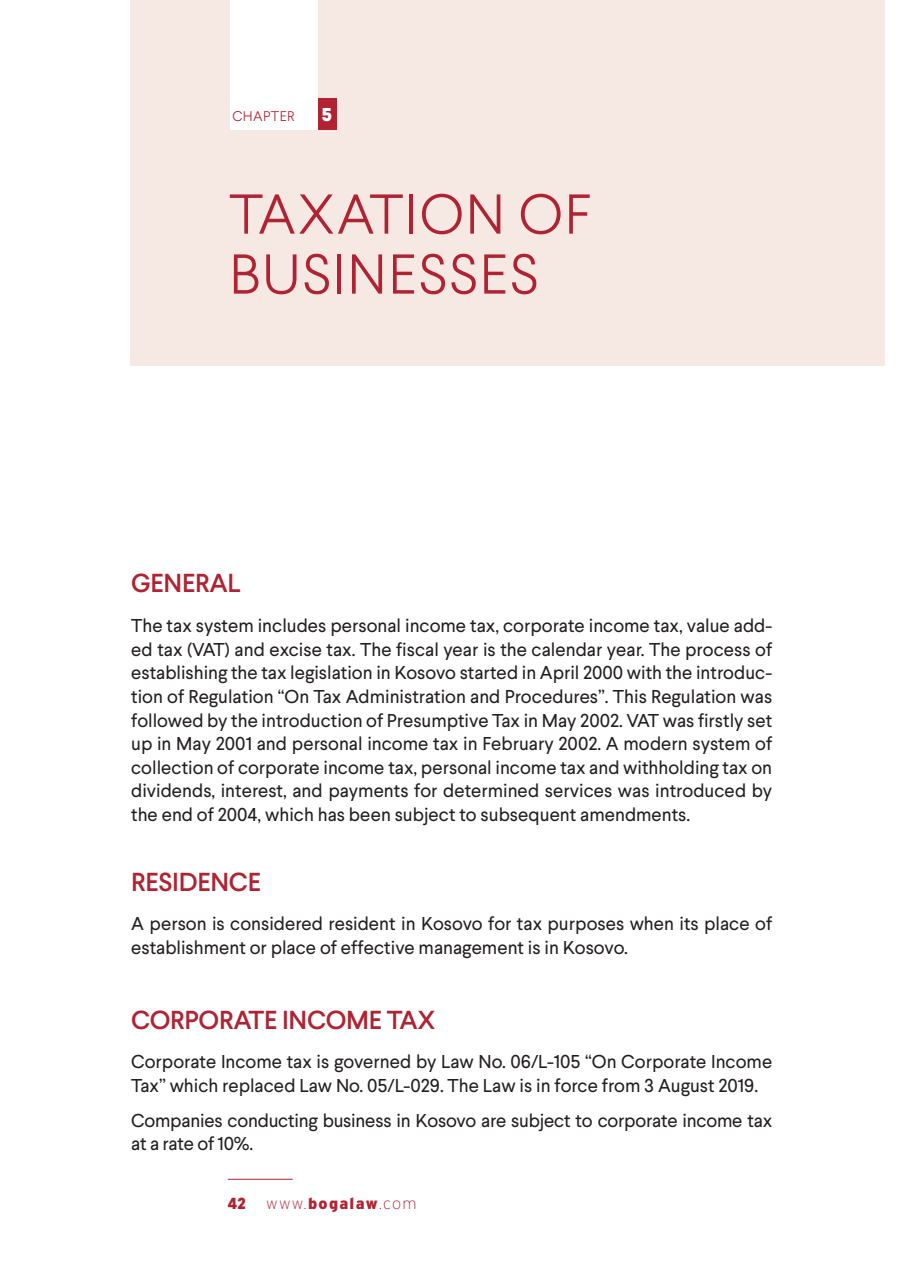
<style>
.page{position:relative;width:902px;height:1287px;background:#fff}
.page>*{position:absolute;margin:0;border:0;box-sizing:border-box;transform-origin:0 0}
.t1{font:300 56px/60px "Larsseit";letter-spacing:.03em;color:#af2332}
.t2{font:500 26px "Larsseit";letter-spacing:-.01em;color:#af2332}
.t3{font:18.6px/23.6px "Larsseit";color:#231f20}
.t4{font:800 18.6px "Larsseit";color:#fff}
.t5{font:200 16px "Interstate";letter-spacing:.08em;color:#af2332}
.t6{font:800 16px "Larsseit";color:#af2332}
.t7{font:300 14px "Larsseit";letter-spacing:.03em;color:#af2332}
.s1{font-family:"Interstate Mono";font-weight:900}
</style>
<div class="page">
<hr style="left:228px;top:1179px;width:65px;height:1px;background:#af2332">
<div style="left:130px;top:0;width:754px;height:366px;background:#f6e9e4"></div>
<div style="left:317px;top:98px;width:19px;height:32px;background:#af2332"></div>
<div style="left:229px;top:0;width:88px;height:130px;background:#fff"></div>
<p class="t7" style="left:232px;top:108px;width:64px">CHAPTER</p>
<p class="t4" style="left:322px;top:103px;width:12px">5</p>
<h1 class="t1" style="left:229px;top:184px;width:363px">TAXATION OF<br>BUSINESSES</h1>
<h2 class="t2" style="left:131px;top:567px;width:111px">GENERAL</h2>
<p class="t3" style="left:131px;top:614px;width:642px;text-align:justify">The tax system includes personal income tax, corporate income tax, value add&shy;ed tax (VAT) and excise tax. The fiscal year is the calendar year. The process of establishing the tax legislation in Kosovo started in April 2000 with the introduc&shy;tion of Regulation “On Tax Administration and Procedures”. This Regulation was followed by the introduction of Presumptive Tax in May 2002. VAT was firstly set up in May 2001 and personal income tax in February 2002. A modern system of collection of corporate income tax, personal income tax and withholding tax on dividends, interest, and payments for determined services was introduced by the end of 2004, which has been subject to subsequent amendments.</p>
<h2 class="t2" style="left:131px;top:865px;width:131px">RESIDENCE</h2>
<p class="t3" style="left:131px;top:912px;width:642px">A person is considered resident in Kosovo for tax purposes when its place of establishment or place of effective management is in Kosovo.</p>
<h2 class="t2" style="left:131px;top:1003px;width:306px">CORPORATE INCOME TAX</h2>
<p class="t3" style="left:131px;top:1050px;width:642px">Corporate Income tax is governed by Law No. 06/L-105 “On Corporate Income<br>Tax” which replaced Law No. 05/L-029. The Law is in force from 3 August 2019.</p>
<p class="t3" style="left:131px;top:1108px;width:642px">Companies conducting business in Kosovo are subject to corporate income tax at a rate of 10%.</p>
<p class="t6" style="left:228px;top:1193px;width:19px">42</p>
<p class="t5" style="left:266px;top:1195px;width:152px">www.<span class="s1">bogalaw</span>.com</p>
</div>
